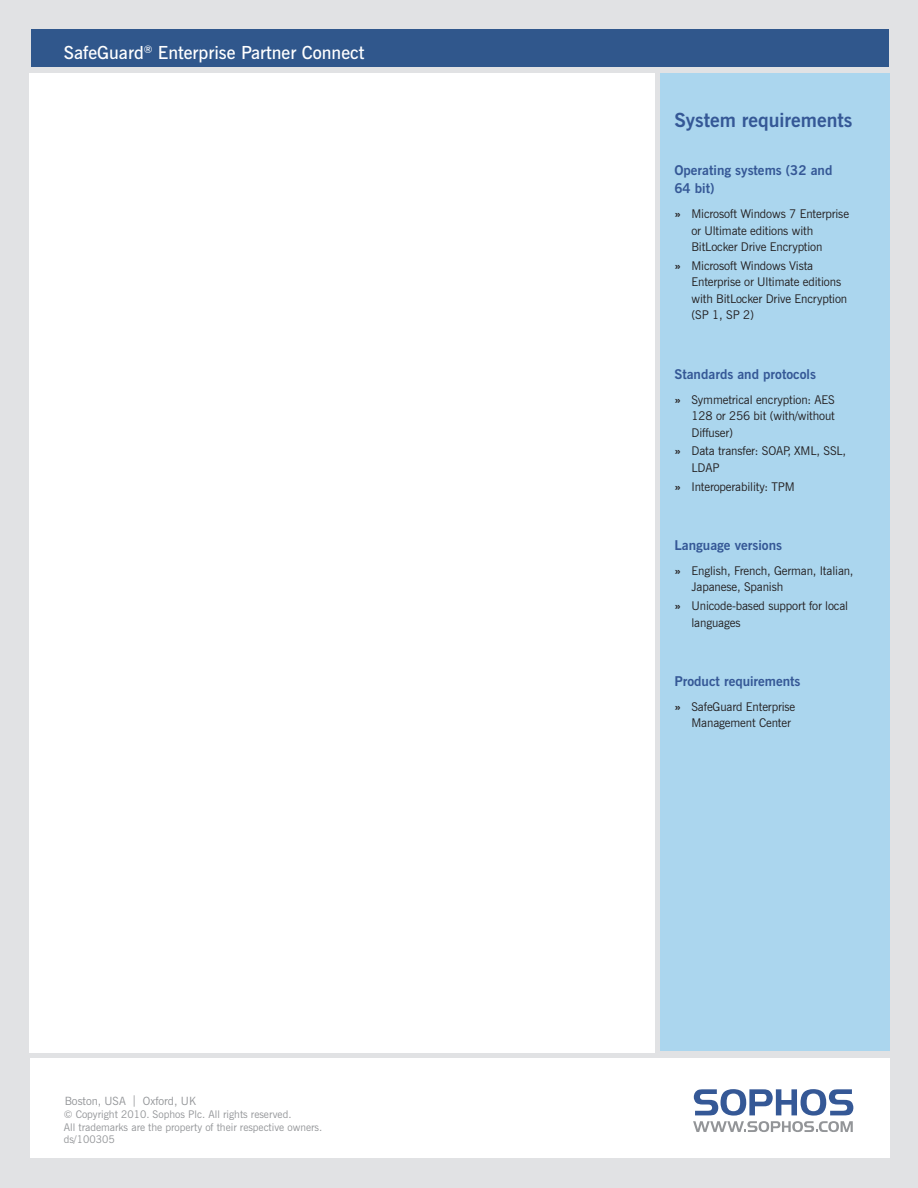
<style>
.page{position:relative;width:918px;height:1188px;background:#e1e2e4}
.page>*{position:absolute;margin:0;border:0;box-sizing:border-box;transform-origin:0 0}
.Heading{font:700 19.5px "News Gothic BT";color:#355896}
.Product_heading{font:600 18px "News Gothic BT";color:#fff}
.Subheading_blue{font:700 13.5px/18px "News Gothic BT";color:#355896}
.Sys_reqs_bullet{font:12px/16.5px "News Gothic BT";letter-spacing:-.01em;color:#231f20}
.t1{font:11.4px "News Gothic BT";color:#939598}
.t2{font:10.5px "News Gothic BT";color:#939598}
.s1{font-weight:700}
</style>
<div class="page">
<div style="left:30px;top:1059px;width:860px;height:99px;background:#fff"></div>
<div style="left:660px;top:73px;width:230px;height:978px;background:#abd6ee"></div>
<div style="left:30px;top:73px;width:625px;height:980px;background:#fff"></div>
<div style="left:31px;top:30px;width:858px;height:37px;background:#30578c"></div>
<svg style="left:693px;top:1089px;width:160px;height:43px"></svg>
<p class="Product_heading" style="left:64px;top:42px;width:302px">SafeGuard<sup>®</sup> Enterprise Partner Connect</p>
<p class="t1" style="left:65px;top:1094px;width:133px">Boston, USA | Oxford, UK</p>
<p class="t2" style="left:64px;top:1108px;width:229px">© Copyright 2010. Sophos Plc. All rights reserved.</p>
<p class="t2" style="left:64px;top:1121px;width:260px">All trademarks are the property of their respective owners.</p>
<p class="t2" style="left:64px;top:1133px;width:52px">ds/100305</p>
<p class="Heading" style="left:674px;top:109px;width:179px">System requirements</p>
<p class="Subheading_blue" style="left:674px;top:161px;width:160px">Operating systems (32 and<br>64 bit)</p>
<p class="Sys_reqs_bullet" style="left:691px;top:206px;width:159px;text-indent:-17px"><span class="s1">»</span> Microsoft Windows 7 Enterprise or Ultimate editions with<br>BitLocker Drive Encryption</p>
<p class="Sys_reqs_bullet" style="left:691px;top:257px;width:157px;text-indent:-17px"><span class="s1">»</span> Microsoft Windows Vista<br>Enterprise or Ultimate editions with BitLocker Drive Encryption (SP 1, SP 2)</p>
<p class="Subheading_blue" style="left:674px;top:365px;width:143px">Standards and protocols</p>
<p class="Sys_reqs_bullet" style="left:691px;top:391px;width:145px;text-align:justify;text-indent:-17px"><span class="s1">»</span> Symmetrical encryption: AES 128 or 256 bit (with/without Diffuser)</p>
<p class="Sys_reqs_bullet" style="left:691px;top:443px;width:156px;text-indent:-17px"><span class="s1">»</span> Data transfer: SOAP, XML, SSL,<br>LDAP</p>
<p class="Sys_reqs_bullet" style="left:674px;top:478px;width:122px"><span class="s1">»</span> Interoperability: TPM</p>
<p class="Subheading_blue" style="left:674px;top:536px;width:109px">Language versions</p>
<p class="Sys_reqs_bullet" style="left:691px;top:562px;width:164px;text-indent:-17px"><span class="s1">»</span> English, French, German, Italian,<br>Japanese, Spanish</p>
<p class="Sys_reqs_bullet" style="left:691px;top:597px;width:158px;text-indent:-17px"><span class="s1">»</span> Unicode-based support for local languages</p>
<p class="Subheading_blue" style="left:674px;top:672px;width:128px">Product requirements</p>
<p class="Sys_reqs_bullet" style="left:691px;top:698px;width:105px;text-indent:-17px"><span class="s1">»</span> SafeGuard Enterprise<br>Management Center</p>
</div>
